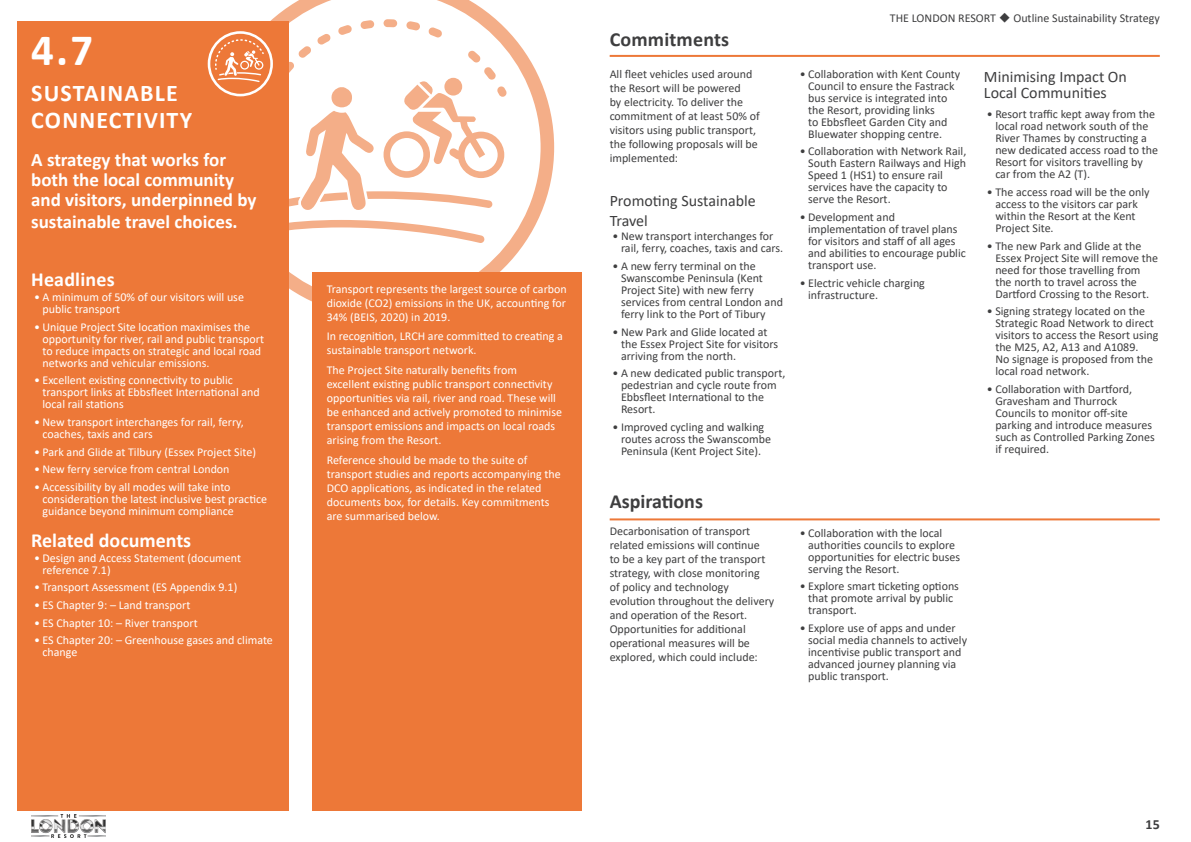
<style>
.page{position:relative;width:1191px;height:842px;background:#fff}
.page>*{position:absolute;margin:0;border:0;box-sizing:border-box;transform-origin:0 0}
.t1{font:700 45px "Calibri";color:#fff}
.t2{font:700 24px/27px "Calibri";letter-spacing:.05em;color:#fff}
.t3{font:700 20px "Calibri";color:#fff}
.t4{font:700 20px "Calibri";letter-spacing:.005em;color:#3e3e3f}
.t5{font:700 19px/20px "Calibri";color:#fff}
.t6{font:16px/19.2px "Calibri";color:#3e3e3f}
.t7{font:700 14px "Calibri";color:#3e3e3f}
.t8{font:12px/12px "Calibri";color:#3e3e3f}
.t9{font:12px/14px "Calibri";color:#fff}
</style>
<div class="page">
<svg style="left:272px;top:0;width:282px;height:317px"></svg>
<svg style="left:288px;top:220px;width:197px;height:23px"></svg>
<div style="left:17px;top:21px;width:271px;height:790px;background:#ed7838"></div>
<div style="left:312px;top:272px;width:269px;height:539px;background:#ed7838"></div>
<hr style="left:609px;top:55px;width:550px;height:2px;background:#ed7838">
<hr style="left:609px;top:518px;width:550px;height:2px;background:#ed7838">
<img style="left:31px;top:814px;width:74px;height:23px">
<svg style="left:208px;top:19px;width:299px;height:191px"></svg>
<h1 class="t1" style="left:31px;top:19px;width:64px">4.7</h1>
<h2 class="t2" style="left:31px;top:79px;width:162px">SUSTAINABLE<br>CONNECTIVITY</h2>
<h3 class="t5" style="left:31px;top:150px;width:227px">A strategy that works for both the local community and visitors, underpinned by</h3>
<h3 class="t5" style="left:31px;top:212px;width:208px">sustainable travel choices.</h3>
<h3 class="t3" style="left:31px;top:265px;width:85px">Headlines</h3>
<p class="t9" style="left:43px;top:291px;width:203px;line-height:12px;text-indent:-9px">• A minimum of 50% of our visitors will use public transport</p>
<p class="t9" style="left:43px;top:320px;width:223px;line-height:12px;text-indent:-9px">• Unique Project Site location maximises the opportunity for river, rail and public transport to reduce impacts on strategic and local road networks and vehicular emissions.</p>
<p class="t9" style="left:43px;top:374px;width:219px;line-height:12px;text-indent:-9px">• Excellent existing connectivity to public transport links at Ebbsfleet International and local rail stations</p>
<p class="t9" style="left:43px;top:416px;width:203px;line-height:12px;text-indent:-9px">• New transport interchanges for rail, ferry, coaches, taxis and cars</p>
<p class="t9" style="left:34px;top:444px;width:223px">• Park and Glide at Tilbury (Essex Project Site)</p>
<p class="t9" style="left:34px;top:462px;width:197px">• New ferry service from central London</p>
<p class="t9" style="left:43px;top:481px;width:226px;line-height:12px;text-indent:-9px">• Accessibility by all modes will take into consideration the latest inclusive best practice guidance beyond minimum compliance</p>
<h3 class="t3" style="left:31px;top:526px;width:162px">Related documents</h3>
<p class="t9" style="left:43px;top:551px;width:200px;line-height:12px;text-indent:-9px">• Design and Access Statement (document reference 7.1)</p>
<p class="t9" style="left:34px;top:580px;width:205px">• Transport Assessment (ES Appendix 9.1)</p>
<p class="t9" style="left:34px;top:598px;width:158px">• ES Chapter 9: – Land transport</p>
<p class="t9" style="left:34px;top:615px;width:165px">• ES Chapter 10: – River transport</p>
<p class="t9" style="left:43px;top:634px;width:232px;line-height:12px;text-indent:-9px">• ES Chapter 20: – Greenhouse gases and climate change</p>
<p class="t9" style="left:327px;top:281px;width:241px;text-align:justify">Transport represents the largest source of carbon dioxide (CO2) emissions in the UK, accounting for 34% (BEIS, 2020) in 2019.</p>
<p class="t9" style="left:327px;top:329px;width:238px">In recognition, LRCH are committed to creating a sustainable transport network.</p>
<p class="t9" style="left:327px;top:363px;width:237px">The Project Site naturally benefits from excellent existing public transport connectivity opportunities via rail, river and road. These will be enhanced and actively promoted to minimise transport emissions and impacts on local roads arising from the Resort.</p>
<p class="t9" style="left:327px;top:452px;width:235px">Reference should be made to the suite of transport studies and reports accompanying the DCO applications, as indicated in the related documents box, for details. Key commitments are summarised below.</p>
<h3 class="t4" style="left:609px;top:25px;width:121px">Commitments</h3>
<p class="t8" style="left:609px;top:67px;width:152px;line-height:14px">All fleet vehicles used around the Resort will be powered<br>by electricity. To deliver the commitment of at least 50% of visitors using public transport, the following proposals will be implemented:</p>
<h3 class="t6" style="left:609px;top:191px;width:148px">Promoting Sustainable<br>Travel</h3>
<p class="t8" style="left:621px;top:230px;width:164px;text-indent:-9px">• New transport interchanges for rail, ferry, coaches, taxis and cars.</p>
<p class="t8" style="left:621px;top:260px;width:163px;text-indent:-9px">• A new ferry terminal on the<br>Swanscombe Peninsula (Kent<br>Project Site) with new ferry services from central London and ferry link to the Port of Tibury</p>
<p class="t8" style="left:621px;top:325px;width:159px;text-indent:-9px">• New Park and Glide located at the Essex Project Site for visitors arriving from the north.</p>
<p class="t8" style="left:621px;top:367px;width:166px;text-indent:-9px">• A new dedicated public transport, pedestrian and cycle route from<br>Ebbsfleet International to the<br>Resort.</p>
<p class="t8" style="left:621px;top:421px;width:151px;text-indent:-9px">• Improved cycling and walking routes across the Swanscombe<br>Peninsula (Kent Project Site).</p>
<p class="t8" style="left:890px;top:12px;width:271px">THE LONDON RESORT ◆ Outline Sustainability Strategy</p>
<p class="t8" style="left:808px;top:67px;width:154px;text-indent:-9px">• Collaboration with Kent County<br>Council to ensure the Fastrack bus service is integrated into the Resort, providing links<br>to Ebbsfleet Garden City and<br>Bluewater shopping centre.</p>
<p class="t8" style="left:808px;top:145px;width:160px;text-indent:-9px">• Collaboration with Network Rail,<br>South Eastern Railways and High<br>Speed 1 (HS1) to ensure rail services have the capacity to serve the Resort.</p>
<p class="t8" style="left:808px;top:211px;width:159px;text-indent:-9px">• Development and implementation of travel plans for visitors and staff of all ages and abilities to encourage public transport use.</p>
<p class="t8" style="left:808px;top:276px;width:118px;text-indent:-9px">• Electric vehicle charging infrastructure.</p>
<h3 class="t6" style="left:984px;top:68px;width:144px;line-height:16px">Minimising Impact On<br>Local Communities</h3>
<p class="t8" style="left:995px;top:108px;width:164px;text-indent:-9px">• Resort traffic kept away from the local road network south of the<br>River Thames by constructing a new dedicated access road to the<br>Resort for visitors travelling by car from the A2 (T).</p>
<p class="t8" style="left:995px;top:186px;width:156px;text-indent:-9px">• The access road will be the only access to the visitors car park within the Resort at the Kent<br>Project Site.</p>
<p class="t8" style="left:995px;top:239px;width:164px;text-indent:-9px">• The new Park and Glide at the<br>Essex Project Site will remove the need for those travelling from the north to travel across the<br>Dartford Crossing to the Resort.</p>
<p class="t8" style="left:995px;top:305px;width:165px;text-indent:-9px">• Signing strategy located on the<br>Strategic Road Network to direct visitors to access the Resort using the M25, A2, A13 and A1089.<br>No signage is proposed from the local road network.</p>
<p class="t8" style="left:995px;top:383px;width:161px;text-indent:-9px">• Collaboration with Dartford,<br>Gravesham and Thurrock<br>Councils to monitor off-site parking and introduce measures such as Controlled Parking Zones if required.</p>
<h3 class="t4" style="left:609px;top:487px;width:95px">Aspirations</h3>
<p class="t8" style="left:609px;top:524px;width:166px;line-height:14px">Decarbonisation of transport related emissions will continue<br>to be a key part of the transport strategy, with close monitoring<br>of policy and technology evolution throughout the delivery and operation of the Resort.<br>Opportunities for additional operational measures will be explored, which could include:</p>
<p class="t8" style="left:808px;top:526px;width:154px;text-indent:-9px">• Collaboration with the local authorities councils to explore opportunities for electric buses serving the Resort.</p>
<p class="t8" style="left:808px;top:580px;width:152px;text-indent:-9px">• Explore smart ticketing options that promote arrival by public transport.</p>
<p class="t8" style="left:808px;top:622px;width:160px;text-indent:-9px">• Explore use of apps and under social media channels to actively incentivise public transport and advanced journey planning via public transport.</p>
<p class="t7" style="left:1145px;top:815px;width:16px">15</p>
</div>
